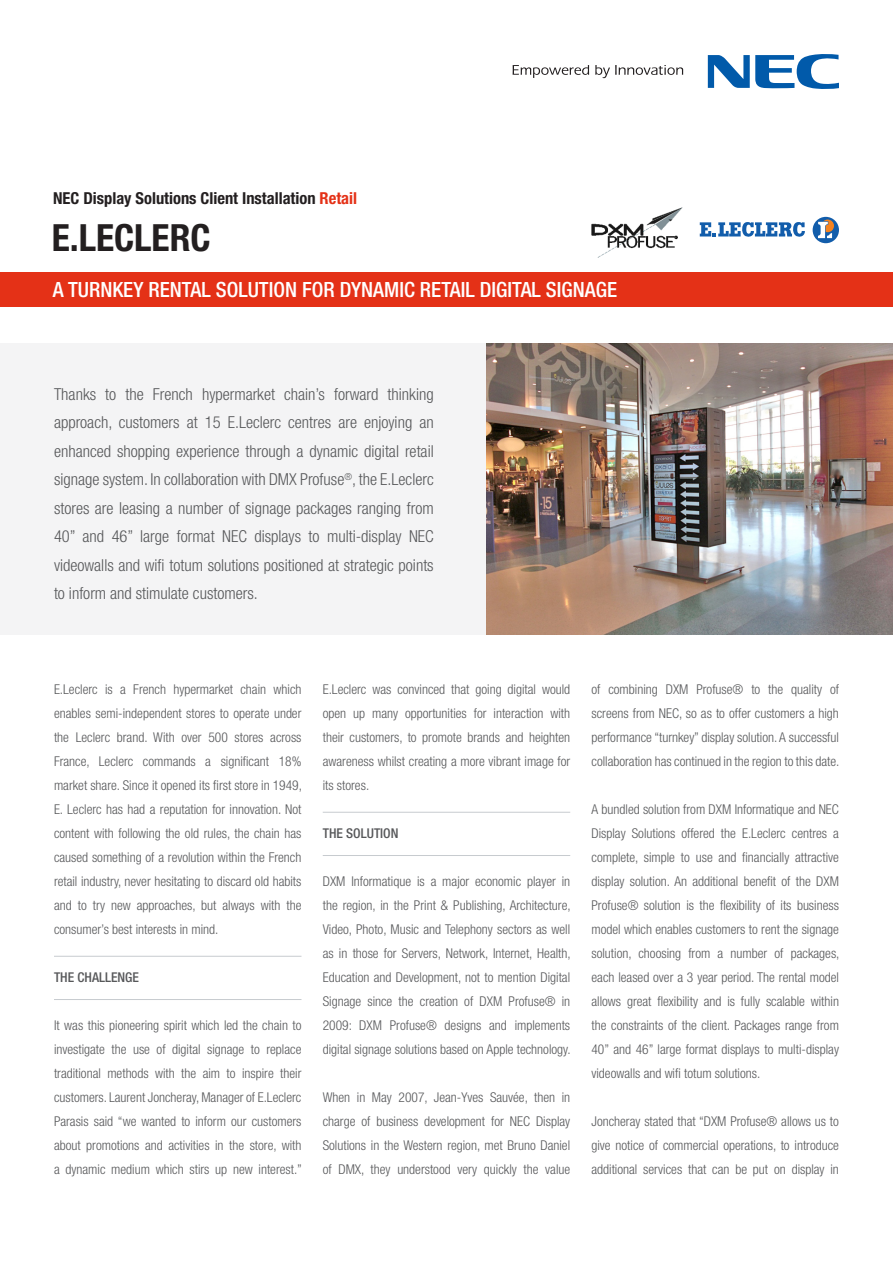
<style>
.page{position:relative;width:893px;height:1263px;background:#fff}
.page>*{position:absolute;margin:0;border:0;box-sizing:border-box;transform-origin:0 0}
.t1{font:700 condensed 37.5px "Helvetica Neue LT Std";color:#231f20}
.t2{font:500 condensed 21px "Helvetica Neue LT Std";color:#fff}
.BODY{font:300 condensed 16.5px/28.5px "Helvetica Neue LT Std";color:#57585a;text-align:justify}
.t3{font:700 condensed 16.5px "Helvetica Neue LT Std";color:#231f20}
.BODY-2{font:300 condensed 13.5px/24px "Helvetica Neue LT Std";color:#57585a;text-align:justify}
.FILETES{font:500 condensed 13.5px "Helvetica Neue LT Std";color:#57585a}
.s1{color:#e43117}
</style>
<div class="page">
<hr style="left:54px;top:956px;width:247px;height:1px;background:#c7cbcf">
<hr style="left:54px;top:999px;width:247px;height:1px;background:#c7cbcf">
<hr style="left:323px;top:812px;width:247px;height:1px;background:#c7cbcf">
<hr style="left:323px;top:855px;width:247px;height:1px;background:#c7cbcf">
<svg style="left:513px;top:65px;width:76px;height:13px"></svg>
<svg style="left:595px;top:65px;width:88px;height:13px"></svg>
<svg style="left:708px;top:54px;width:131px;height:35px"></svg>
<div style="left:0;top:272px;width:893px;height:35px;background:#e43117"></div>
<div style="left:0;top:343px;width:487px;height:292px;background:#f4f4f5"></div>
<img style="left:591px;top:207px;width:92px;height:51px">
<svg style="left:813px;top:217px;width:26px;height:26px"></svg>
<svg style="left:821px;top:220px;width:13px;height:12px"></svg>
<svg style="left:818px;top:221px;width:14px;height:17px"></svg>
<svg style="left:700px;top:222px;width:105px;height:15px"></svg>
<img style="left:487px;top:344px;width:406px;height:291px">
<p class="t3" style="left:53px;top:188px;width:305px">NEC Display Solutions Client Installation <span class="s1">Retail</span></p>
<p class="t1" style="left:52px;top:215px;width:160px">E.LECLERC</p>
<p class="t2" style="left:53px;top:277px;width:566px">A TURNKEY RENTAL SOLUTION FOR DYNAMIC RETAIL DIGITAL SIGNAGE</p>
<p class="BODY" style="left:54px;top:379px;width:381px">Thanks to the French hypermarket chain’s forward thinking approach, customers at 15 E.Leclerc centres are enjoying an enhanced shopping experience through a dynamic digital retail signage system. In collaboration with DMX Profuse<sup>®</sup>, the E.Leclerc stores are leasing a number of signage packages ranging from 40” and 46” large format NEC displays to multi-display NEC videowalls and wifi totum solutions positioned at strategic points to inform and stimulate customers.</p>
<p class="BODY-2" style="left:54px;top:677px;width:249px">E.Leclerc is a French hypermarket chain which enables semi-independent stores to operate under the Leclerc brand. With over 500 stores across France, Leclerc commands a significant 18% market share. Since it opened its first store in 1949, E. Leclerc has had a reputation for innovation. Not content with following the old rules, the chain has caused something of a revolution within the French retail industry, never hesitating to discard old habits and to try new approaches, but always with the consumer’s best interests in mind.</p>
<p class="FILETES" style="left:54px;top:969px;width:86px">THE CHALLENGE</p>
<p class="BODY-2" style="left:54px;top:1013px;width:249px">It was this pioneering spirit which led the chain to investigate the use of digital signage to replace traditional methods with the aim to inspire their customers. Laurent Joncheray, Manager of E.Leclerc Parasis said “we wanted to inform our customers about promotions and activities in the store, with a dynamic medium which stirs up new interest.”</p>
<p class="BODY-2" style="left:323px;top:677px;width:249px">E.Leclerc was convinced that going digital would open up many opportunities for interaction with their customers, to promote brands and heighten awareness whilst creating a more vibrant image for its stores.</p>
<p class="FILETES" style="left:323px;top:825px;width:77px">THE SOLUTION</p>
<p class="BODY-2" style="left:323px;top:869px;width:249px">DXM Informatique is a major economic player in the region, in the Print &amp; Publishing, Architecture, Video, Photo, Music and Telephony sectors as well as in those for Servers, Network, Internet, Health, Education and Development, not to mention Digital Signage since the creation of DXM Profuse® in 2009: DXM Profuse® designs and implements digital signage solutions based on Apple technology.</p>
<p class="BODY-2" style="left:323px;top:1085px;width:249px">When in May 2007, Jean-Yves Sauvée, then in charge of business development for NEC Display Solutions in the Western region, met Bruno Daniel of DMX, they understood very quickly the value</p>
<p class="BODY-2" style="left:591px;top:677px;width:249px">of combining DXM Profuse® to the quality of screens from NEC, so as to offer customers a high performance “turnkey” display solution. A successful collaboration has continued in the region to this date.</p>
<p class="BODY-2" style="left:591px;top:797px;width:249px">A bundled solution from DXM Informatique and NEC Display Solutions offered the E.Leclerc centres a complete, simple to use and financially attractive display solution. An additional benefit of the DXM Profuse® solution is the flexibility of its business model which enables customers to rent the signage solution, choosing from a number of packages, each leased over a 3 year period. The rental model allows great flexibility and is fully scalable within the constraints of the client. Packages range from 40” and 46” large format displays to multi-display videowalls and wifi totum solutions.</p>
<p class="BODY-2" style="left:591px;top:1109px;width:249px">Joncheray stated that “DXM Profuse® allows us to give notice of commercial operations, to introduce additional services that can be put on display in</p>
</div>
